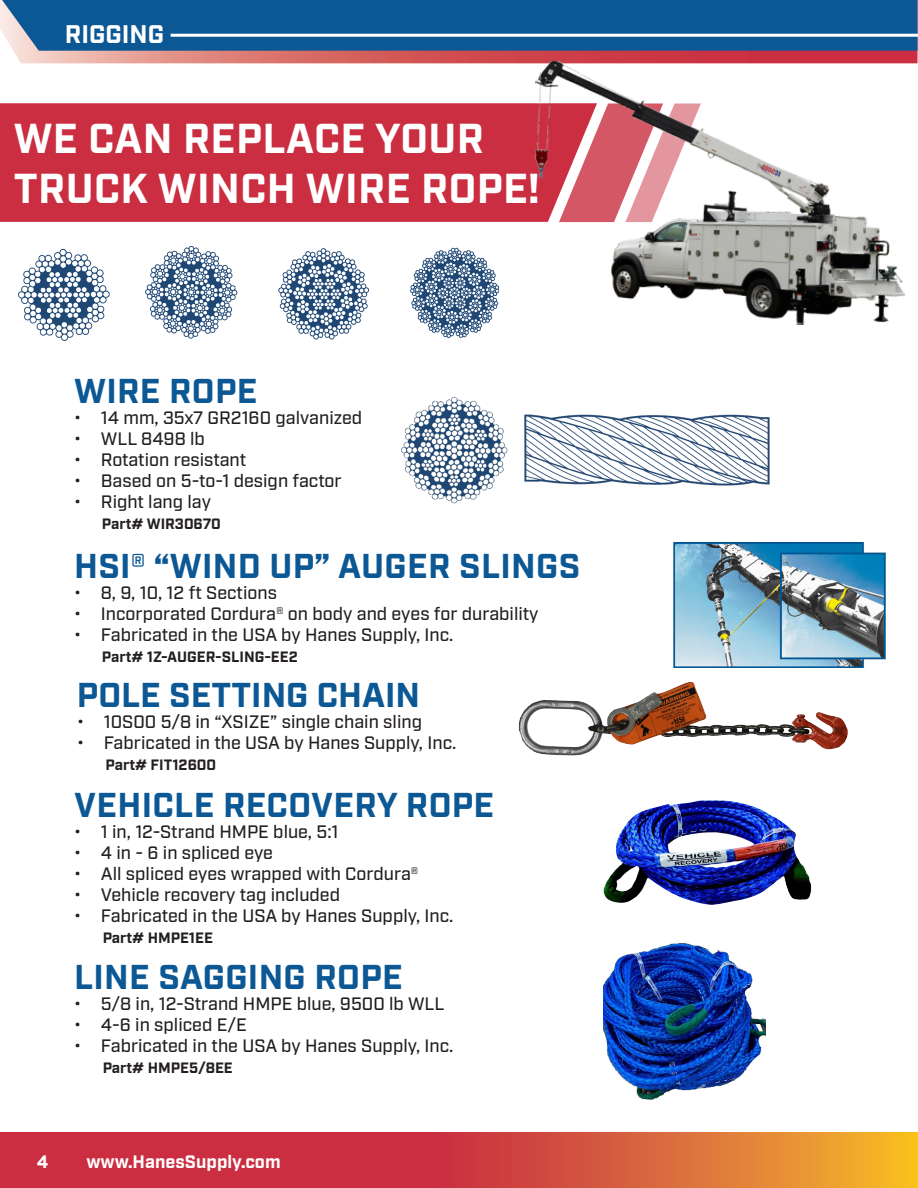
<style>
.page{position:relative;width:918px;height:1188px;background:#fff}
.page>*{position:absolute;margin:0;border:0;box-sizing:border-box;transform-origin:0 0}
.t1{font:700 41.85px "Industry";letter-spacing:.01em;color:#fff}
.t2{font:700 34.5px "Industry";letter-spacing:.01em;color:#0b5895}
.t3{font:700 25.5px "Industry";color:#fff}
.t4{font:500 18px "Industry";color:#231f20}
.t5{font:700 18px "Industry";color:#fff}
.t6{font:700 15px "Industry";color:#231f20}
</style>
<div class="page">
<svg style="left:1px;top:1132px;width:917px;height:55px;background:#d4513c"></svg>
<svg style="left:14px;top:51px;width:904px;height:12px;background:#d66365"></svg>
<div style="left:0;top:0;width:918px;height:51px;background:#0b5895"></div>
<hr style="left:171px;top:34px;width:747px;height:3px;background:#fff">
<div style="left:0;top:103px;width:523px;height:119px;background:#ca2e40"></div>
<img style="left:523px;top:60px;width:393px;height:265px">
<img style="left:18px;top:246px;width:482px;height:95px">
<img style="left:401px;top:396px;width:104px;height:108px">
<img style="left:673px;top:543px;width:213px;height:124px">
<img style="left:519px;top:688px;width:329px;height:67px">
<img style="left:604px;top:941px;width:161px;height:162px">
<img style="left:505px;top:414px;width:265px;height:72px">
<img style="left:603px;top:801px;width:209px;height:104px">
<p class="t3" style="left:65px;top:19px;width:101px">RIGGING</p>
<p class="t1" style="left:14px;top:114px;width:472px">WE CAN REPLACE YOUR</p>
<p class="t1" style="left:14px;top:164px;width:528px">TRUCK WINCH WIRE ROPE!</p>
<p class="t2" style="left:74px;top:371px;width:185px">WIRE ROPE</p>
<p class="t4" style="left:74px;top:407px;width:290px">• 14 mm, 35x7 GR2160 galvanized</p>
<p class="t4" style="left:74px;top:428px;width:133px">• WLL 8498 lb</p>
<p class="t4" style="left:74px;top:449px;width:174px">• Rotation resistant</p>
<p class="t4" style="left:74px;top:470px;width:269px">• Based on 5-to-1 design factor</p>
<p class="t4" style="left:74px;top:491px;width:139px">• Right lang lay</p>
<p class="t6" style="left:102px;top:515px;width:120px">Part# WIR30670</p>
<p class="t2" style="left:74px;top:545px;width:508px">HSI® “WIND UP” AUGER SLINGS</p>
<p class="t4" style="left:74px;top:582px;width:205px">• 8, 9, 10, 12 ft Sections</p>
<p class="t4" style="left:74px;top:603px;width:466px">• Incorporated Cordura® on body and eyes for durability</p>
<p class="t4" style="left:74px;top:624px;width:381px">• Fabricated in the USA by Hanes Supply, Inc.</p>
<p class="t6" style="left:102px;top:648px;width:198px">Part# 1Z-AUGER-SLING-EE2</p>
<p class="t2" style="left:77px;top:674px;width:345px">POLE SETTING CHAIN</p>
<p class="t4" style="left:77px;top:711px;width:347px">• 10S00 5/8 in “XSIZE” single chain sling</p>
<p class="t4" style="left:77px;top:732px;width:381px">• Fabricated in the USA by Hanes Supply, Inc.</p>
<p class="t6" style="left:106px;top:756px;width:112px">Part# FIT12600</p>
<p class="t2" style="left:74px;top:785px;width:422px">VEHICLE RECOVERY ROPE</p>
<p class="t4" style="left:74px;top:821px;width:266px">• 1 in, 12-Strand HMPE blue, 5:1</p>
<p class="t4" style="left:74px;top:842px;width:201px">• 4 in - 6 in spliced eye</p>
<p class="t4" style="left:74px;top:863px;width:346px">• All spliced eyes wrapped with Cordura®</p>
<p class="t4" style="left:74px;top:884px;width:268px">• Vehicle recovery tag included</p>
<p class="t4" style="left:74px;top:905px;width:381px">• Fabricated in the USA by Hanes Supply, Inc.</p>
<p class="t6" style="left:103px;top:929px;width:112px">Part# HMPE1EE</p>
<p class="t2" style="left:74px;top:956px;width:330px">LINE SAGGING ROPE</p>
<p class="t4" style="left:74px;top:993px;width:372px">• 5/8 in, 12-Strand HMPE blue, 9500 lb WLL</p>
<p class="t4" style="left:74px;top:1014px;width:175px">• 4-6 in spliced E/E</p>
<p class="t4" style="left:74px;top:1035px;width:381px">• Fabricated in the USA by Hanes Supply, Inc.</p>
<p class="t6" style="left:103px;top:1059px;width:132px">Part# HMPE5/8EE</p>
<p class="t5" style="left:37px;top:1151px;width:13px">4</p>
<p class="t5" style="left:86px;top:1151px;width:196px">www.HanesSupply.com</p>
</div>
